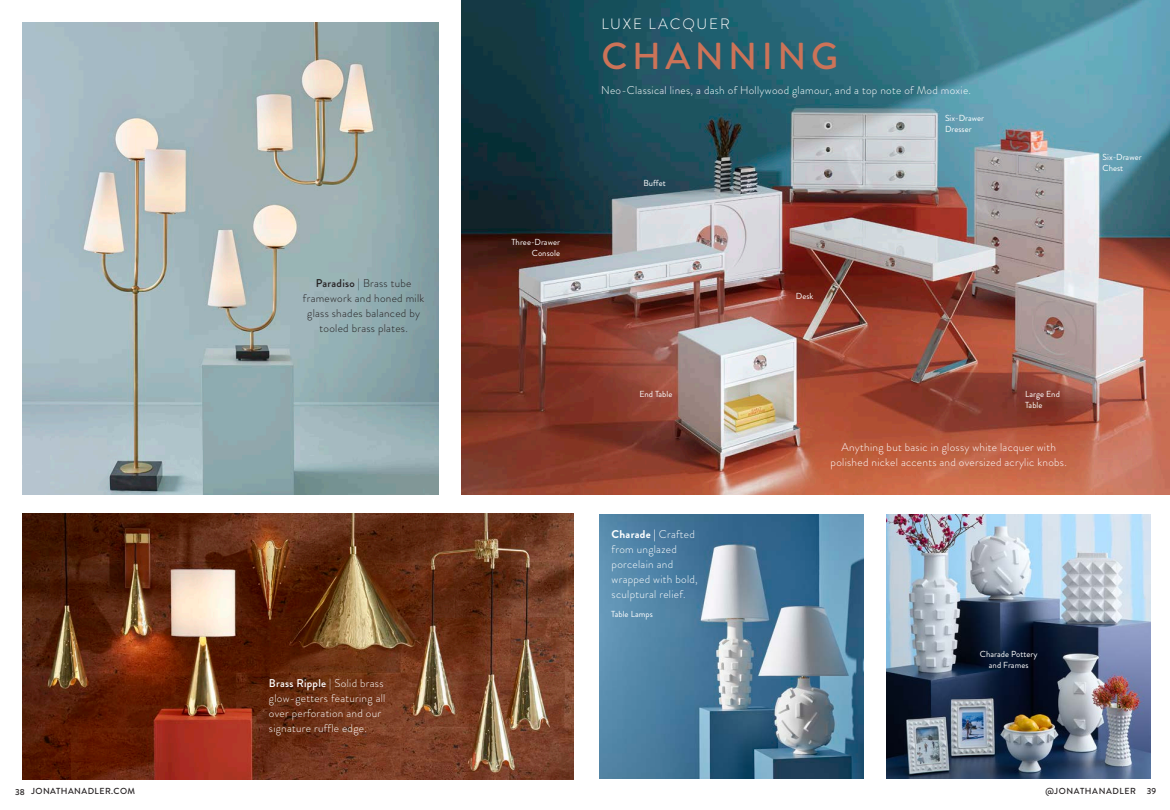
<style>
.page{position:relative;width:1170px;height:810px;background:#fff}
.page>*{position:absolute;margin:0;border:0;box-sizing:border-box;transform-origin:0 0}
.t1{font:500 37.5px "Brandon Grotesque";letter-spacing:.12em;color:#cc7358}
.t2{font:300 15px "Brandon Grotesque";letter-spacing:.12em;color:#fff}
.t3{font:300 11.25px/15px "Brandon Grotesque";letter-spacing:.025em;color:#fff}
.t4{font:300 11.25px/15px "Brandon Grotesque";letter-spacing:.025em;color:#231f20;text-align:center}
.t5{font:8.75px/11.2px "Brandon Grotesque";letter-spacing:.005em;color:#fff}
.t6{font:500 8.75px "Brandon Grotesque";letter-spacing:.05em;color:#231f20}
.t7{font:500 8.75px "Brandon Grotesque";letter-spacing:.07em;color:#231f20}
.s1{font-weight:500}
.s2{font-weight:700}
</style>
<div class="page">
<img style="left:461px;top:0;width:709px;height:495px">
<img style="left:22px;top:22px;width:417px;height:473px">
<img style="left:22px;top:514px;width:552px;height:265px">
<img style="left:600px;top:514px;width:264px;height:265px">
<img style="left:886px;top:514px;width:264px;height:265px">
<p class="t2" style="left:601px;top:14px;width:130px">LUXE LACQUER</p>
<p class="t1" style="left:602px;top:30px;width:238px">CHANNING</p>
<p class="t3" style="left:601px;top:82px;width:371px">Neo-Classical lines, a dash of Hollywood glamour, and a top note of Mod moxie.</p>
<p class="t4" style="left:303px;top:276px;width:123px"><span class="s1">Paradiso</span> | Brass tube framework and honed milk glass shades balanced by tooled brass plates.</p>
<p class="t3" style="left:269px;top:676px;width:118px"><span class="s1">Brass Ripple</span> | Solid brass glow-getters featuring all over perforation and our signature ruffle edge.</p>
<p class="t5" style="left:512px;top:237px;width:50px;text-align:right">Three-Drawer<br>Console</p>
<p class="t5" style="left:643px;top:177px;width:24px">Buffet</p>
<p class="t5" style="left:639px;top:388px;width:35px">End Table</p>
<p class="t3" style="left:612px;top:527px;width:88px"><span class="s2">Charade |</span> Crafted from unglazed porcelain and wrapped with bold, sculptural relief.</p>
<p class="t5" style="left:611px;top:609px;width:43px">Table Lamps</p>
<p class="t5" style="left:945px;top:112px;width:41px">Six-Drawer<br>Dresser</p>
<p class="t5" style="left:1103px;top:152px;width:41px">Six-Drawer<br>Chest</p>
<p class="t5" style="left:796px;top:291px;width:19px">Desk</p>
<p class="t5" style="left:1025px;top:389px;width:36px">Large End<br>Table</p>
<p class="t3" style="left:831px;top:440px;width:238px;text-align:center">Anything but basic in glossy white lacquer with polished nickel accents and oversized acrylic knobs.</p>
<p class="t5" style="left:980px;top:649px;width:59px;text-align:center">Charade Pottery and Frames</p>
<p class="t6" style="left:15px;top:785px;width:11px">38</p>
<p class="t6" style="left:31px;top:785px;width:105px">JONATHANADLER.COM</p>
<p class="t7" style="left:1046px;top:785px;width:92px">@JONATHANADLER</p>
<p class="t6" style="left:1147px;top:785px;width:11px">39</p>
</div>
